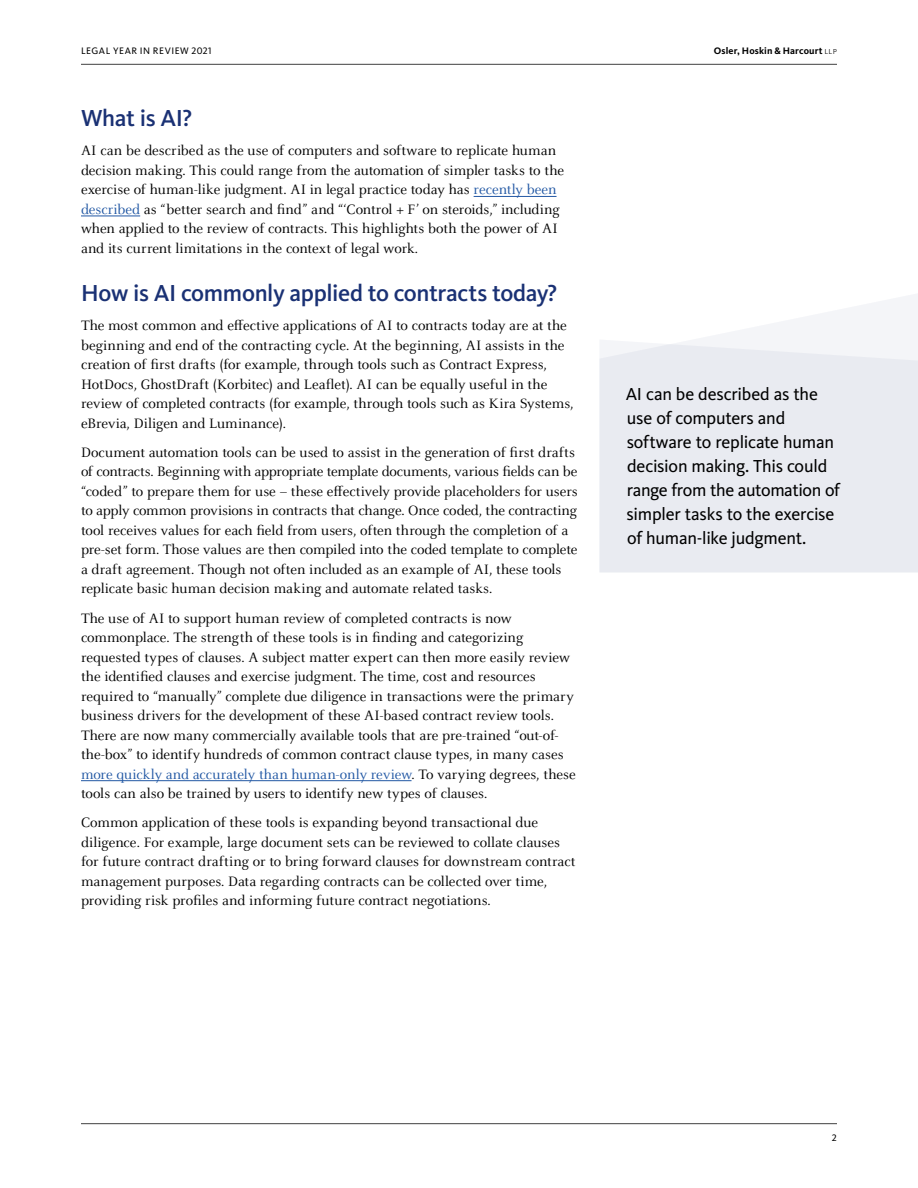
<style>
.page{position:relative;width:918px;height:1188px;background:#fff}
.page>*{position:absolute;margin:0;border:0;box-sizing:border-box;transform-origin:0 0}
.t1{font:500 24px "Kievit Pro";letter-spacing:-.015em;color:#1a3174}
.t2{font:18px/24px "Kievit Pro";letter-spacing:-.015em;color:#000}
.t3{font:15px/19.5px "Celeste OT";letter-spacing:-.005em;color:#000}
.t4{font:700 9.75px "Kievit Pro";letter-spacing:.015em;color:#000}
.t5{font:9.75px "Kievit Pro";letter-spacing:.055em;color:#000}
.s1{font-weight:300}
.s2{color:#2258a4}
</style>
<div class="page">
<hr style="left:81px;top:1123px;width:756px;height:1px;background:#414141">
<hr style="left:81px;top:64px;width:756px;height:1px;background:#414141">
<hr style="left:474px;top:196px;width:83px;height:1px;background:#2258a4">
<hr style="left:81px;top:216px;width:59px;height:1px;background:#2258a4">
<hr style="left:81px;top:780px;width:331px;height:1px;background:#2258a4">
<svg style="left:700px;top:294px;width:218px;height:45px;fill:#f4f5f8"></svg>
<div style="left:599px;top:339px;width:319px;height:234px;background:#e9ebf1"></div>
<p class="t5" style="left:81px;top:45px;width:132px">LEGAL YEAR IN REVIEW 2021</p>
<p class="t4" style="left:714px;top:45px;width:125px">Osler, Hoskin &amp; Harcourt <span class="s1">llp</span></p>
<h1 class="t1" style="left:81px;top:104px;width:113px">What is AI?</h1>
<p class="t3" style="left:81px;top:141px;width:485px">AI can be described as the use of computers and software to replicate human decision making. This could range from the automation of simpler tasks to the exercise of human-like judgment. AI in legal practice today has <span class="s2">recently been described</span> as “better search and find” and “‘Control + F’ on steroids,” including when applied to the review of contracts. This highlights both the power of AI and its current limitations in the context of legal work.</p>
<h1 class="t1" style="left:81px;top:278px;width:478px">How is AI commonly applied to contracts today?</h1>
<p class="t3" style="left:81px;top:316px;width:494px">The most common and effective applications of AI to contracts today are at the beginning and end of the contracting cycle. At the beginning, AI assists in the creation of first drafts (for example, through tools such as Contract Express, HotDocs, GhostDraft (Korbitec) and Leaflet). AI can be equally useful in the review of completed contracts (for example, through tools such as Kira Systems, eBrevia, Diligen and Luminance).</p>
<p class="t3" style="left:81px;top:443px;width:498px">Document automation tools can be used to assist in the generation of first drafts of contracts. Beginning with appropriate template documents, various fields can be “coded” to prepare them for use – these effectively provide placeholders for users to apply common provisions in contracts that change. Once coded, the contracting tool receives values for each field from users, often through the completion of a pre-set form. Those values are then compiled into the coded template to complete a draft agreement. Though not often included as an example of AI, these tools replicate basic human decision making and automate related tasks.</p>
<p class="t3" style="left:81px;top:608px;width:496px">The use of AI to support human review of completed contracts is now commonplace. The strength of these tools is in finding and categorizing requested types of clauses. A subject matter expert can then more easily review the identified clauses and exercise judgment. The time, cost and resources required to “manually” complete due diligence in transactions were the primary business drivers for the development of these AI-based contract review tools.<br>There are now many commercially available tools that are pre-trained “out-of&shy;the-box” to identify hundreds of common contract clause types, in many cases <span class="s2">more quickly and accurately than human-only review</span>. To varying degrees, these tools can also be trained by users to identify new types of clauses.</p>
<p class="t3" style="left:81px;top:813px;width:496px">Common application of these tools is expanding beyond transactional due diligence. For example, large document sets can be reviewed to collate clauses for future contract drafting or to bring forward clauses for downstream contract management purposes. Data regarding contracts can be collected over time, providing risk profiles and informing future contract negotiations.</p>
<p class="t2" style="left:626px;top:381px;width:216px">AI can be described as the use of computers and software to replicate human decision making. This could range from the automation of simpler tasks to the exercise of human-like judgment.</p>
<p class="t5" style="left:832px;top:1132px;width:7px">2</p>
</div>
